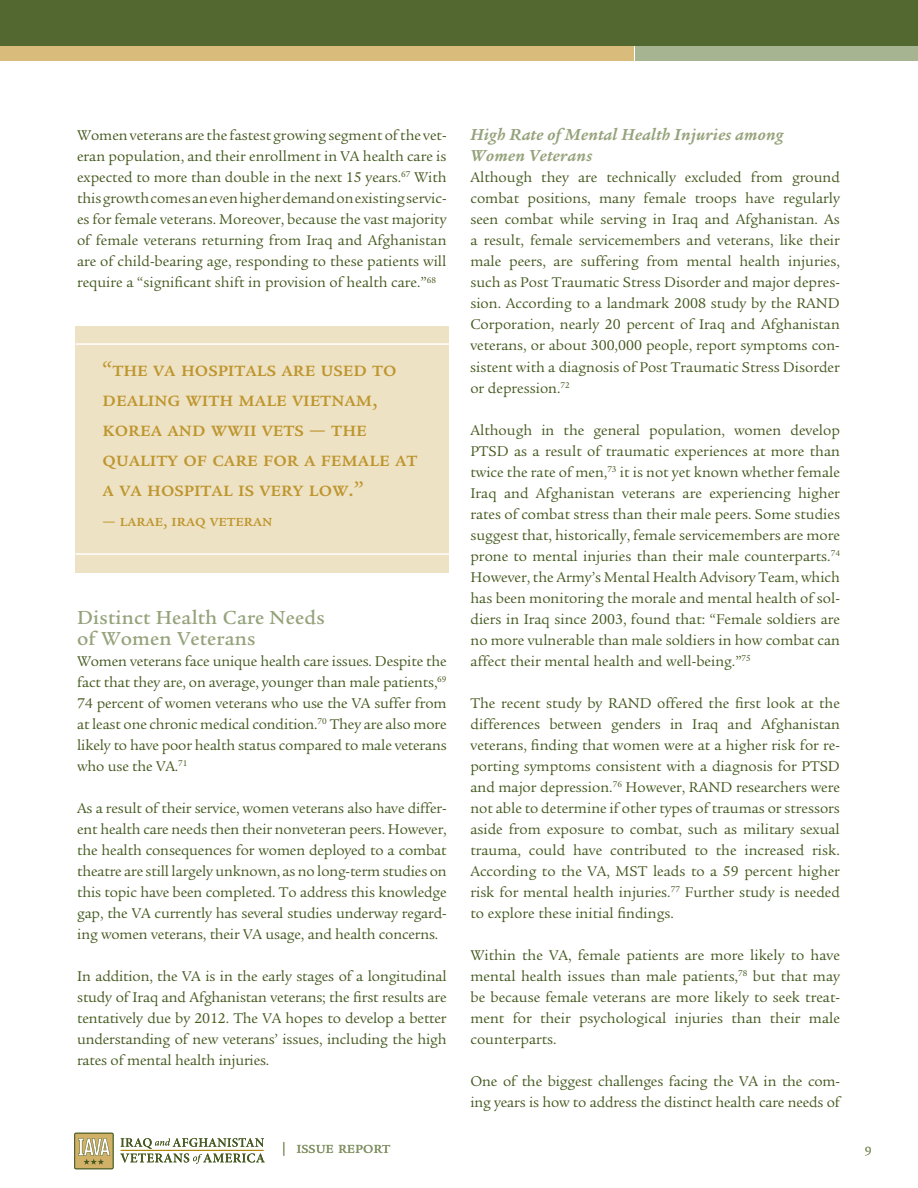
<style>
.page{position:relative;width:918px;height:1188px;background:#fff}
.page>*{position:absolute;margin:0;border:0;box-sizing:border-box;transform-origin:0 0}
.t1{font:500 21px/30px "Legacy Serif SC";color:#be962f}
.t2{font:500 19.5px/21px "Legacy Serif";letter-spacing:.01em;color:#95a37b}
.t3{font:italic 700 16.5px/21px "Legacy Serif";letter-spacing:.015em;color:#95a37b}
.t4{font:500 16.5px "Legacy Serif SC";color:#be962f}
.t5{font:16.5px "Legacy Serif SC";color:#849366}
.t6{font:14.7px/21px "Legacy Serif";color:#44591f;text-align:justify}
.t7{font:13.2px "Legacy Serif SC";color:#849366}
</style>
<div class="page">
<div style="left:0;top:0;width:633px;height:61px;background:#d9bb7b"></div>
<div style="left:636px;top:0;width:282px;height:61px;background:#a7b492"></div>
<div style="left:0;top:0;width:918px;height:45px;background:#536731"></div>
<svg style="left:120px;top:1138px;width:145px;height:26px"></svg>
<hr style="left:121px;top:1150px;width:142px;height:1px;background:#b28705">
<svg style="left:74px;top:1133px;width:40px;height:36px"></svg>
<div style="left:76px;top:326px;width:373px;height:247px;background:#eee2c4"></div>
<hr style="left:76px;top:343px;width:373px;height:2px;background:#fff">
<hr style="left:76px;top:553px;width:373px;height:2px;background:#fff">
<p class="t6" style="left:77px;top:125px;width:371px">Women veterans are the fastest growing segment ofthe vet&shy;eran population, and their enrollment in VA health care is expected to more than double in the next 15 years.<sup>67</sup> With thisgrowthcomesanevenhigherdemandonexistingservic&shy;es for female veterans. Moreover, because the vast majority of female veterans returning from Iraq and Afghanistan are of child-bearing age, responding to these patients will require a “significant shift in provision of health care.”<sup>68</sup></p>
<h1 class="t1" style="left:103px;top:355px;width:317px">“the va hospitals are used to dealing with male vietnam, korea and wwii vets — the quality of care for a female at a va hospital is very low.”</h1>
<p class="t4" style="left:103px;top:511px;width:171px">— larae, iraq veteran</p>
<h2 class="t2" style="left:77px;top:607px;width:249px">Distinct Health Care Needs of Women Veterans</h2>
<p class="t6" style="left:77px;top:651px;width:371px">Women veterans face unique health care issues. Despite the fact that they are, on average, younger than male patients,<sup>69<br></sup>74 percent of women veterans who use the VA suffer from at least one chronic medical condition.<sup>70</sup> They are also more likely to have poor health status compared to male veterans who use the VA.<sup>71</sup></p>
<p class="t6" style="left:77px;top:798px;width:371px">As a result of their service, women veterans also have differ&shy;ent health care needs then their nonveteran peers. However, the health consequences for women deployed to a combat theatre are still largely unknown, as no long-term studies on this topic have been completed. To address this knowledge gap, the VA currently has several studies underway regard&shy;ing women veterans, their VA usage, and health concerns.</p>
<p class="t6" style="left:77px;top:966px;width:371px">In addition, the VA is in the early stages of a longitudinal study of Iraq and Afghanistan veterans; the first results are tentatively due by 2012. The VA hopes to develop a better understanding of new veterans’ issues, including the high rates of mental health injuries.</p>
<p class="t3" style="left:470px;top:124px;width:315px">High Rate of Mental Health Injuries among<br>Women Veterans</p>
<p class="t6" style="left:470px;top:167px;width:371px">Although they are technically excluded from ground combat positions, many female troops have regularly seen combat while serving in Iraq and Afghanistan. As a result, female servicemembers and veterans, like their male peers, are suffering from mental health injuries, such as Post Traumatic Stress Disorder and major depres&shy;sion. According to a landmark 2008 study by the RAND Corporation, nearly 20 percent of Iraq and Afghanistan veterans, or about 300,000 people, report symptoms con&shy;sistent with a diagnosis of Post Traumatic Stress Disorder or depression.<sup>72</sup></p>
<p class="t6" style="left:470px;top:419px;width:371px">Although in the general population, women develop PTSD as a result of traumatic experiences at more than twice the rate of men,<sup>73</sup> it is not yet known whether female Iraq and Afghanistan veterans are experiencing higher rates of combat stress than their male peers. Some studies suggest that, historically, female servicemembers are more prone to mental injuries than their male counterparts.<sup>74<br></sup>However, the Army’s Mental Health Advisory Team, which has been monitoring the morale and mental health of sol&shy;diers in Iraq since 2003, found that: “Female soldiers are no more vulnerable than male soldiers in how combat can affect their mental health and well-being.”<sup>75</sup></p>
<p class="t6" style="left:470px;top:693px;width:371px">The recent study by RAND offered the first look at the differences between genders in Iraq and Afghanistan veterans, finding that women were at a higher risk for re&shy;porting symptoms consistent with a diagnosis for PTSD and major depression.<sup>76</sup> However, RAND researchers were not able to determine if other types of traumas or stressors aside from exposure to combat, such as military sexual trauma, could have contributed to the increased risk.<br>According to the VA, MST leads to a 59 percent higher risk for mental health injuries.<sup>77</sup> Further study is needed to explore these initial findings.</p>
<p class="t6" style="left:470px;top:945px;width:371px">Within the VA, female patients are more likely to have mental health issues than male patients,<sup>78</sup> but that may be because female veterans are more likely to seek treat&shy;ment for their psychological injuries than their male counterparts.</p>
<p class="t6" style="left:470px;top:1071px;width:371px">One of the biggest challenges facing the VA in the com&shy;ing years is how to address the distinct health care needs of</p>
<p class="t5" style="left:280px;top:1138px;width:112px">| issue report</p>
<p class="t7" style="left:865px;top:1141px;width:8px">9</p>
</div>
